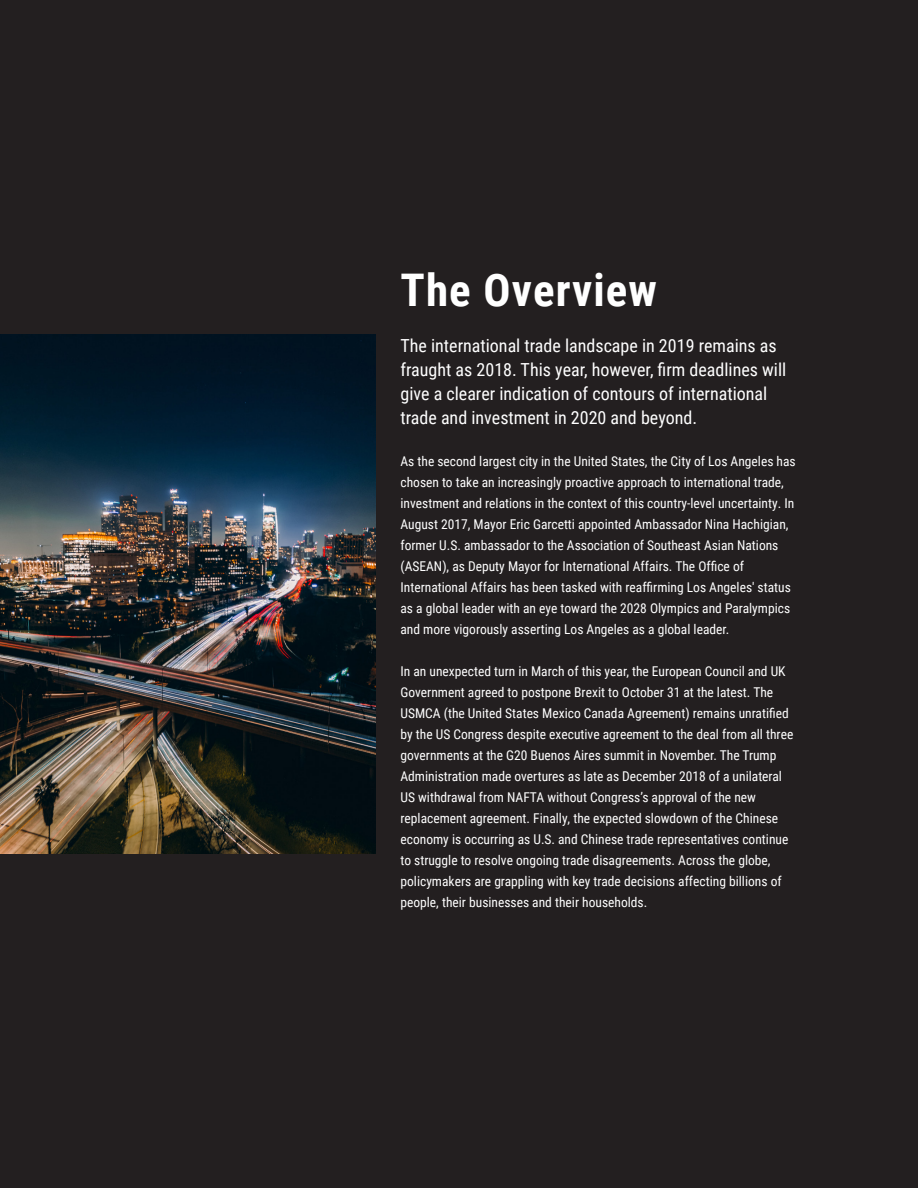
<style>
.page{position:relative;width:918px;height:1188px;background:#231f20}
.page>*{position:absolute;margin:0;border:0;box-sizing:border-box;transform-origin:0 0}
.t1{font:700 45px "Roboto Condensed";letter-spacing:.025em;color:#fff}
.t2{font:18px/24px "Roboto Condensed";color:#fff}
.t3{font:13.5px/21px "Roboto Condensed";color:#fff}
</style>
<div class="page">
<img style="left:0;top:335px;width:375px;height:518px">
<p class="t1" style="left:400px;top:258px;width:258px">The Overview</p>
<p class="t2" style="left:400px;top:333px;width:387px">The international trade landscape in 2019 remains as fraught as 2018. This year, however, firm deadlines will give a clearer indication of contours of international trade and investment in 2020 and beyond.</p>
<p class="t3" style="left:400px;top:450px;width:397px">As the second largest city in the United States, the City of Los Angeles has chosen to take an increasingly proactive approach to international trade, investment and relations in the context of this country-level uncertainty. In August 2017, Mayor Eric Garcetti appointed Ambassador Nina Hachigian, former U.S. ambassador to the Association of Southeast Asian Nations (ASEAN), as Deputy Mayor for International Affairs. The Office of International Affairs has been tasked with reaffirming Los Angeles' status as a global leader with an eye toward the 2028 Olympics and Paralympics and more vigorously asserting Los Angeles as a global leader.</p>
<p class="t3" style="left:400px;top:660px;width:394px">In an unexpected turn in March of this year, the European Council and UK Government agreed to postpone Brexit to October 31 at the latest. The USMCA (the United States Mexico Canada Agreement) remains unratified by the US Congress despite executive agreement to the deal from all three governments at the G20 Buenos Aires summit in November. The Trump Administration made overtures as late as December 2018 of a unilateral US withdrawal from NAFTA without Congress’s approval of the new replacement agreement. Finally, the expected slowdown of the Chinese economy is occurring as U.S. and Chinese trade representatives continue to struggle to resolve ongoing trade disagreements. Across the globe, policymakers are grappling with key trade decisions affecting billions of people, their businesses and their households.</p>
</div>
